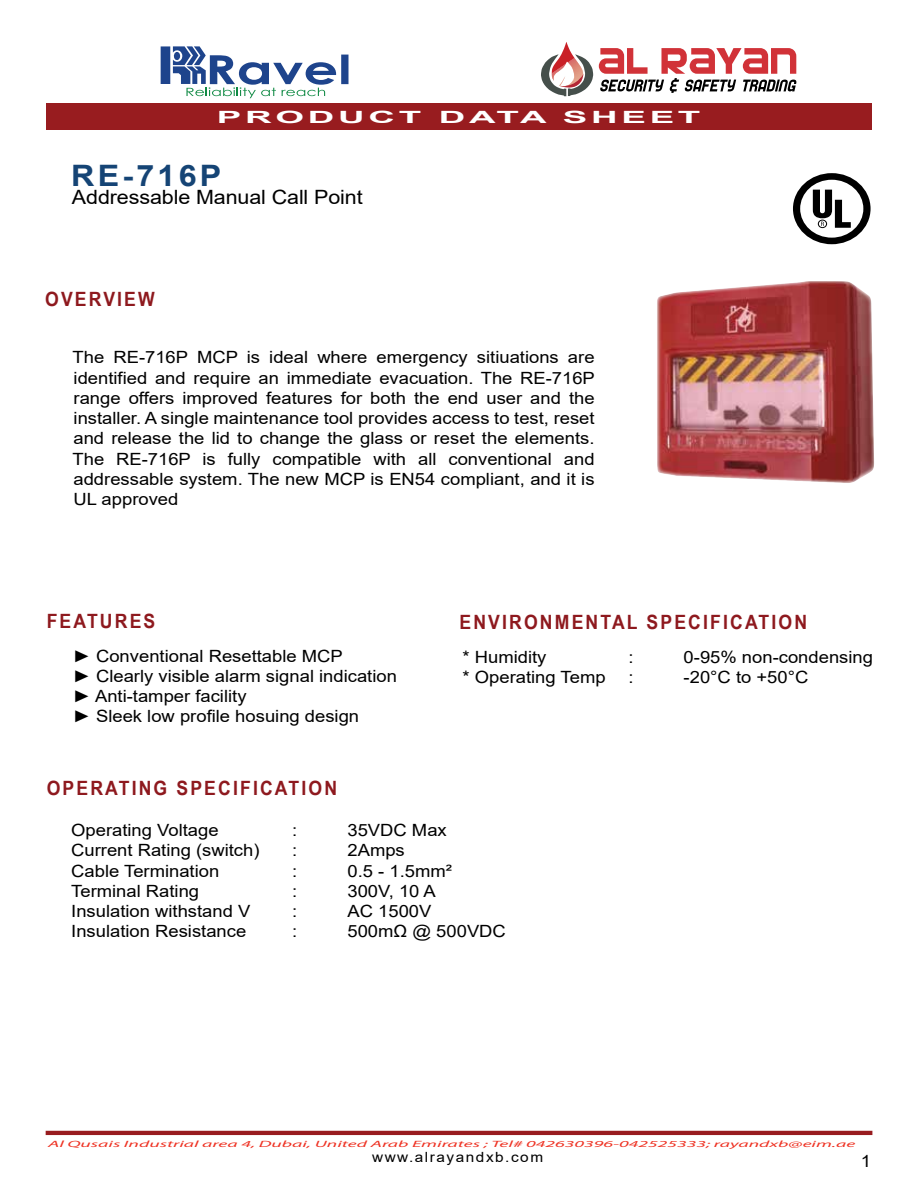
<style>
.page{position:relative;width:918px;height:1188px;background:#fff}
.page>*{position:absolute;margin:0;border:0;box-sizing:border-box;transform-origin:0 0}
.t1{font:700 29.55px "Arial";letter-spacing:.1em;color:#154475;scale:1.09 1}
.t2{font:700 19.65px "Arial Narrow";letter-spacing:.1em;color:#8e191e;scale:1.09 1}
.t3{font:19.65px "Arial";letter-spacing:-.005em;color:#000;scale:1.09 1}
.t4{font:16.95px/20.2px "Arial";color:#000;text-align:justify;scale:1.09 1}
.t5{font:700 16.95px "Arial";letter-spacing:.1em;color:#fff;scale:2.18 1}
.t6{font:14.1px "Arial";letter-spacing:.1em;color:#000;scale:1.09 1}
.t7{font:italic 9.15px "Myriad Pro";color:#ee3324;scale:2.15 1}
</style>
<div class="page">
<svg style="left:541px;top:42px;width:52px;height:54px"></svg>
<hr style="left:46px;top:1131px;width:826px;height:4px;background:#981c1f">
<div style="left:161px;top:46px;width:9px;height:38px;background:#1e448c"></div>
<svg style="left:173px;top:46px;width:175px;height:52px"></svg>
<svg style="left:599px;top:48px;width:198px;height:45px"></svg>
<div style="left:46px;top:103px;width:825px;height:27px;background:#981c1f"></div>
<img style="left:657px;top:281px;width:217px;height:202px">
<div style="left:793px;top:173px;width:78px;height:71px;background:#000;border-radius:50%"></div>
<div style="left:800px;top:180px;width:63px;height:58px;background:#fff;border-radius:50%"></div>
<svg style="left:813px;top:190px;width:38px;height:38px"></svg>
<div style="left:818px;top:220px;width:9px;height:8px;border:1px solid #000;border-radius:50%"></div>
<p class="t5" style="left:217px;top:105px;width:223px">PRODUCT DATA SHEET</p>
<h1 class="t1" style="left:71px;top:155px;width:139px">RE-716P</h1>
<p class="t3" style="left:72px;top:184px;width:268px">Addressable Manual Call Point</p>
<p class="t2" style="left:45px;top:284px;width:102px">OVERVIEW</p>
<p class="t4" style="left:73px;top:347px;width:481px">The RE-716P MCP is ideal where emergency sitiuations are identified and require an immediate evacuation. The RE-716P range offers improved features for both the end user and the installer. A single maintenance tool provides access to test, reset and release the lid to change the glass or reset the elements.<br>The RE-716P is fully compatible with all conventional and addressable system. The new MCP is EN54 compliant, and it is UL approved</p>
<p class="t2" style="left:47px;top:606px;width:101px">FEATURES</p>
<p class="t4" style="left:73px;top:645px;width:299px;text-align:left">► Conventional Resettable MCP<br>► Clearly visible alarm signal indication ► Anti-tamper facility<br>► Sleek low profile hosuing design</p>
<p class="t2" style="left:460px;top:607px;width:320px">ENVIRONMENTAL SPECIFICATION</p>
<p class="t4" style="left:463px;top:647px;width:78px">* Humidity</p>
<p class="t4" style="left:628px;top:647px;width:6px">:</p>
<p class="t4" style="left:684px;top:647px;width:175px">0-95% non-condensing</p>
<p class="t4" style="left:463px;top:667px;width:133px">* Operating Temp</p>
<p class="t4" style="left:628px;top:667px;width:6px">:</p>
<p class="t4" style="left:684px;top:667px;width:116px">-20°C to +50°C</p>
<p class="t2" style="left:47px;top:773px;width:268px">OPERATING SPECIFICATION</p>
<p class="t4" style="left:71px;top:820px;width:137px">Operating Voltage</p>
<p class="t4" style="left:292px;top:820px;width:6px">:</p>
<p class="t4" style="left:348px;top:820px;width:93px">35VDC Max</p>
<p class="t4" style="left:71px;top:840px;width:174px">Current Rating (switch)</p>
<p class="t4" style="left:292px;top:840px;width:6px">:</p>
<p class="t4" style="left:348px;top:840px;width:54px">2Amps</p>
<p class="t4" style="left:71px;top:860px;width:137px">Cable Termination</p>
<p class="t4" style="left:292px;top:860px;width:6px">:</p>
<p class="t4" style="left:348px;top:860px;width:97px">0.5 - 1.5mm²</p>
<p class="t4" style="left:71px;top:881px;width:119px">Terminal Rating</p>
<p class="t4" style="left:292px;top:881px;width:6px">:</p>
<p class="t4" style="left:348px;top:881px;width:83px">300V, 10 A</p>
<p class="t4" style="left:71px;top:901px;width:166px">Insulation withstand V</p>
<p class="t4" style="left:292px;top:901px;width:6px">:</p>
<p class="t4" style="left:348px;top:901px;width:79px">AC 1500V</p>
<p class="t4" style="left:71px;top:921px;width:162px">Insulation Resistance</p>
<p class="t4" style="left:292px;top:921px;width:6px">:</p>
<p class="t4" style="left:348px;top:921px;width:147px">500mΩ @ 500VDC</p>
<p class="t7" style="left:48px;top:1138px;width:377px">Al Qusais Industrial area 4, Dubai, United Arab Emirates ; Tel# 042630396-042525333; rayandxb@eim.ae</p>
<p class="t6" style="left:372px;top:1148px;width:158px">www.alrayandxb.com</p>
<p class="t4" style="left:861px;top:1151px;width:11px">1</p>
</div>
